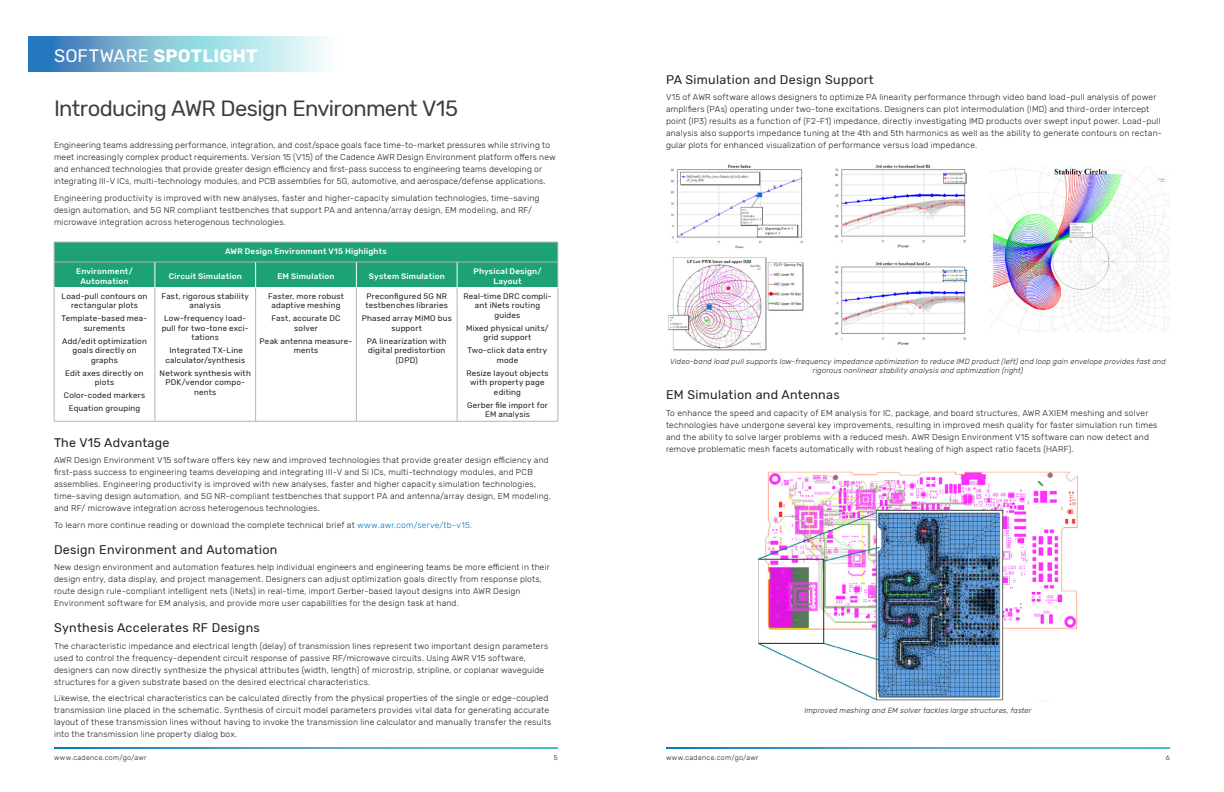
<style>
.page{position:relative;width:1224px;height:792px;background:#fff}
.page>*{position:absolute;margin:0;border:0;box-sizing:border-box;transform-origin:0 0}
.Title_Level_1{font:22px "Rubik";letter-spacing:-.03em;color:#3e3e3f}
.t1{font:700 18px "Rubik";letter-spacing:.01em;color:#fff}
.Body_Header_A{font:12.5px "Rubik";letter-spacing:.025em;color:#231f20}
.Body{font:300 8.5px/12px "Rubik";letter-spacing:.02em;color:#231f20}
.Cell_Body_A{font:8px/9.5px "Rubik";letter-spacing:.025em;color:#231f20;text-align:center}
.Cell_Head_A{font:500 8px/10px "Rubik";letter-spacing:.025em;color:#fff;text-align:center}
.t2{font:italic 300 7.5px/9px "Rubik";letter-spacing:.025em;color:#231f20;text-align:center}
.t3{font:300 7px "Rubik";letter-spacing:.045em;color:#231f20}
.s1{font-weight:400}
.s2{color:#007cc2}
</style>
<div class="page">
<svg style="left:28px;top:36px;width:299px;height:36px;background:#8dc3da"></svg>
<hr style="left:54px;top:288px;width:1px;height:133px;background:#b2b3b7">
<hr style="left:155px;top:288px;width:1px;height:133px;background:#b2b3b7">
<hr style="left:255px;top:288px;width:1px;height:133px;background:#b2b3b7">
<hr style="left:356px;top:288px;width:1px;height:133px;background:#b2b3b7">
<hr style="left:457px;top:288px;width:1px;height:133px;background:#b2b3b7">
<hr style="left:558px;top:288px;width:1px;height:133px;background:#b2b3b7">
<hr style="left:54px;top:421px;width:101px;height:1px;background:#b2b3b7">
<hr style="left:155px;top:421px;width:101px;height:1px;background:#b2b3b7">
<hr style="left:256px;top:421px;width:100px;height:1px;background:#b2b3b7">
<hr style="left:356px;top:421px;width:101px;height:1px;background:#b2b3b7">
<hr style="left:457px;top:421px;width:101px;height:1px;background:#b2b3b7">
<svg style="left:54px;top:242px;width:505px;height:46px;background:#24a378"></svg>
<hr style="left:54px;top:287px;width:101px;height:1px;background:#fff">
<hr style="left:155px;top:287px;width:101px;height:1px;background:#fff">
<hr style="left:256px;top:287px;width:100px;height:1px;background:#fff">
<hr style="left:356px;top:287px;width:101px;height:1px;background:#fff">
<hr style="left:457px;top:287px;width:101px;height:1px;background:#fff">
<img style="left:668px;top:164px;width:300px;height:187px">
<img style="left:989px;top:166px;width:181px;height:167px">
<img style="left:758px;top:471px;width:320px;height:232px">
<svg style="left:54px;top:748px;width:504px;height:1px"></svg>
<svg style="left:666px;top:748px;width:504px;height:1px"></svg>
<p class="t1" style="left:54px;top:46px;width:205px"><span class="s1">SOFTWARE</span> SPOTLIGHT</p>
<p class="Title_Level_1" style="left:54px;top:96px;width:406px">Introducing AWR Design Environment V15</p>
<p class="Body" style="left:54px;top:139px;width:503px">Engineering teams addressing performance, integration, and cost/space goals face time-to-market pressures while striving to meet increasingly complex product requirements. Version 15 (V15) of the Cadence AWR Design Environment platform offers new and enhanced technologies that provide greater design efficiency and first-pass success to engineering teams developing or integrating III-V ICs, multi-technology modules, and PCB assemblies for 5G, automotive, and aerospace/defense applications.</p>
<p class="Body" style="left:54px;top:192px;width:487px">Engineering productivity is improved with new analyses, faster and higher-capacity simulation technologies, time-saving design automation, and 5G NR compliant testbenches that support PA and antenna/array design, EM modeling, and RF/ microwave integration across heterogenous technologies.</p>
<p class="Cell_Head_A" style="left:225px;top:246px;width:163px">AWR Design Environment V15 Highlights</p>
<p class="Cell_Head_A" style="left:76px;top:266px;width:58px">Environment/<br>Automation</p>
<p class="Cell_Head_A" style="left:169px;top:271px;width:74px">Circuit Simulation</p>
<p class="Cell_Head_A" style="left:277px;top:271px;width:59px">EM Simulation</p>
<p class="Cell_Head_A" style="left:369px;top:271px;width:77px">System Simulation</p>
<p class="Cell_Head_A" style="left:474px;top:266px;width:69px">Physical Design/<br>Layout</p>
<p class="Cell_Body_A" style="left:62px;top:291px;width:87px">Load-pull contours on rectangular plots</p>
<p class="Cell_Body_A" style="left:62px;top:314px;width:87px">Template-based mea&shy;surements</p>
<p class="Cell_Body_A" style="left:62px;top:336px;width:86px">Add/edit optimization goals directly on graphs</p>
<p class="Cell_Body_A" style="left:65px;top:368px;width:80px">Edit axes directly on plots</p>
<p class="Cell_Body_A" style="left:64px;top:391px;width:83px">Color-coded markers</p>
<p class="Cell_Body_A" style="left:69px;top:404px;width:73px">Equation grouping</p>
<p class="Cell_Body_A" style="left:366px;top:291px;width:84px;text-align:left">Preconfigured 5G NR testbenches libraries</p>
<p class="Cell_Body_A" style="left:362px;top:314px;width:92px">Phased array MIMO bus support</p>
<p class="Cell_Body_A" style="left:367px;top:336px;width:81px">PA linearization with digital predistortion (DPD)</p>
<p class="Cell_Body_A" style="left:162px;top:291px;width:89px">Fast, rigorous stability analysis</p>
<p class="Cell_Body_A" style="left:162px;top:314px;width:89px">Low-frequency load&shy;pull for two-tone exci&shy;tations</p>
<p class="Cell_Body_A" style="left:165px;top:346px;width:81px">Integrated TX-Line calculator/synthesis</p>
<p class="Cell_Body_A" style="left:160px;top:368px;width:93px">Network synthesis with<br>PDK/vendor compo&shy;nents</p>
<p class="Cell_Body_A" style="left:463px;top:291px;width:90px">Real-time DRC compli&shy;ant iNets routing guides</p>
<p class="Cell_Body_A" style="left:466px;top:323px;width:84px">Mixed physical units/ grid support</p>
<p class="Cell_Body_A" style="left:468px;top:346px;width:81px">Two-click data entry mode</p>
<p class="Cell_Body_A" style="left:466px;top:368px;width:84px">Resize layout objects with property page editing</p>
<p class="Cell_Body_A" style="left:467px;top:400px;width:82px">Gerber file import for<br>EM analysis</p>
<p class="Cell_Body_A" style="left:268px;top:291px;width:77px">Faster, more robust adaptive meshing</p>
<p class="Cell_Body_A" style="left:272px;top:314px;width:70px">Fast, accurate DC solver</p>
<p class="Cell_Body_A" style="left:260px;top:336px;width:94px">Peak antenna measure&shy;ments</p>
<p class="Body_Header_A" style="left:54px;top:435px;width:117px">The V15 Advantage</p>
<p class="Body" style="left:54px;top:454px;width:499px">AWR Design Environment V15 software offers key new and improved technologies that provide greater design efficiency and first-pass success to engineering teams developing and integrating III-V and Si ICs, multi-technology modules, and PCB assemblies. Engineering productivity is improved with new analyses, faster and higher capacity simulation technologies, time-saving design automation, and 5G NR-compliant testbenches that support PA and antenna/array design, EM modeling, and RF/ microwave integration across heterogenous technologies.</p>
<p class="Body" style="left:54px;top:519px;width:420px">To learn more continue reading or download the complete technical brief at <span class="s2">www.awr.com/serve/tb-v15.</span></p>
<p class="Body_Header_A" style="left:54px;top:542px;width:225px">Design Environment and Automation</p>
<p class="Body" style="left:54px;top:561px;width:497px">New design environment and automation features help individual engineers and engineering teams be more efficient in their design entry, data display, and project management. Designers can adjust optimization goals directly from response plots, route design rule-compliant intelligent nets (iNets) in real-time, import Gerber-based layout designs into AWR Design Environment software for EM analysis, and provide more user capabilities for the design task at hand.</p>
<p class="Body_Header_A" style="left:54px;top:621px;width:207px">Synthesis Accelerates RF Designs</p>
<p class="Body" style="left:54px;top:640px;width:496px">The characteristic impedance and electrical length (delay) of transmission lines represent two important design parameters used to control the frequency-dependent circuit response of passive RF/microwave circuits. Using AWR V15 software, designers can now directly synthesize the physical attributes (width, length) of microstrip, stripline, or coplanar waveguide structures for a given substrate based on the desired electrical characteristics.</p>
<p class="Body" style="left:54px;top:692px;width:499px">Likewise, the electrical characteristics can be calculated directly from the physical properties of the single or edge-coupled transmission line placed in the schematic. Synthesis of circuit model parameters provides vital data for generating accurate layout of these transmission lines without having to invoke the transmission line calculator and manually transfer the results into the transmission line property dialog box.</p>
<p class="Body_Header_A" style="left:666px;top:72px;width:209px">PA Simulation and Design Support</p>
<p class="Body" style="left:666px;top:91px;width:498px">V15 of AWR software allows designers to optimize PA linearity performance through video band load-pull analysis of power amplifiers (PAs) operating under two-tone excitations. Designers can plot intermodulation (IMD) and third-order intercept point (IP3) results as a function of (F2-F1) impedance, directly investigating IMD products over swept input power. Load-pull analysis also supports impedance tuning at the 4th and 5th harmonics as well as the ability to generate contours on rectan&shy;gular plots for enhanced visualization of performance versus load impedance.</p>
<p class="t2" style="left:670px;top:357px;width:497px">Video-band load pull supports low-frequency impedance optimization to reduce IMD product (left) and loop gain envelope provides fast and rigorous nonlinear stability analysis and optimization (right)</p>
<p class="Body_Header_A" style="left:666px;top:388px;width:175px">EM Simulation and Antennas</p>
<p class="Body" style="left:666px;top:407px;width:493px">To enhance the speed and capacity of EM analysis for IC, package, and board structures, AWR AXIEM meshing and solver technologies have undergone several key improvements, resulting in improved mesh quality for faster simulation run times and the ability to solve larger problems with a reduced mesh. AWR Design Environment V15 software can now detect and remove problematic mesh facets automatically with robust healing of high aspect ratio facets (HARF).</p>
<p class="t2" style="left:804px;top:706px;width:229px">Improved meshing and EM solver tackles large structures, faster</p>
<p class="t3" style="left:54px;top:753px;width:94px">www.cadence.com/go/awr</p>
<p class="t3" style="left:554px;top:753px;width:6px">5</p>
<p class="t3" style="left:666px;top:753px;width:94px">www.cadence.com/go/awr</p>
<p class="t3" style="left:1166px;top:753px;width:6px">6</p>
</div>
